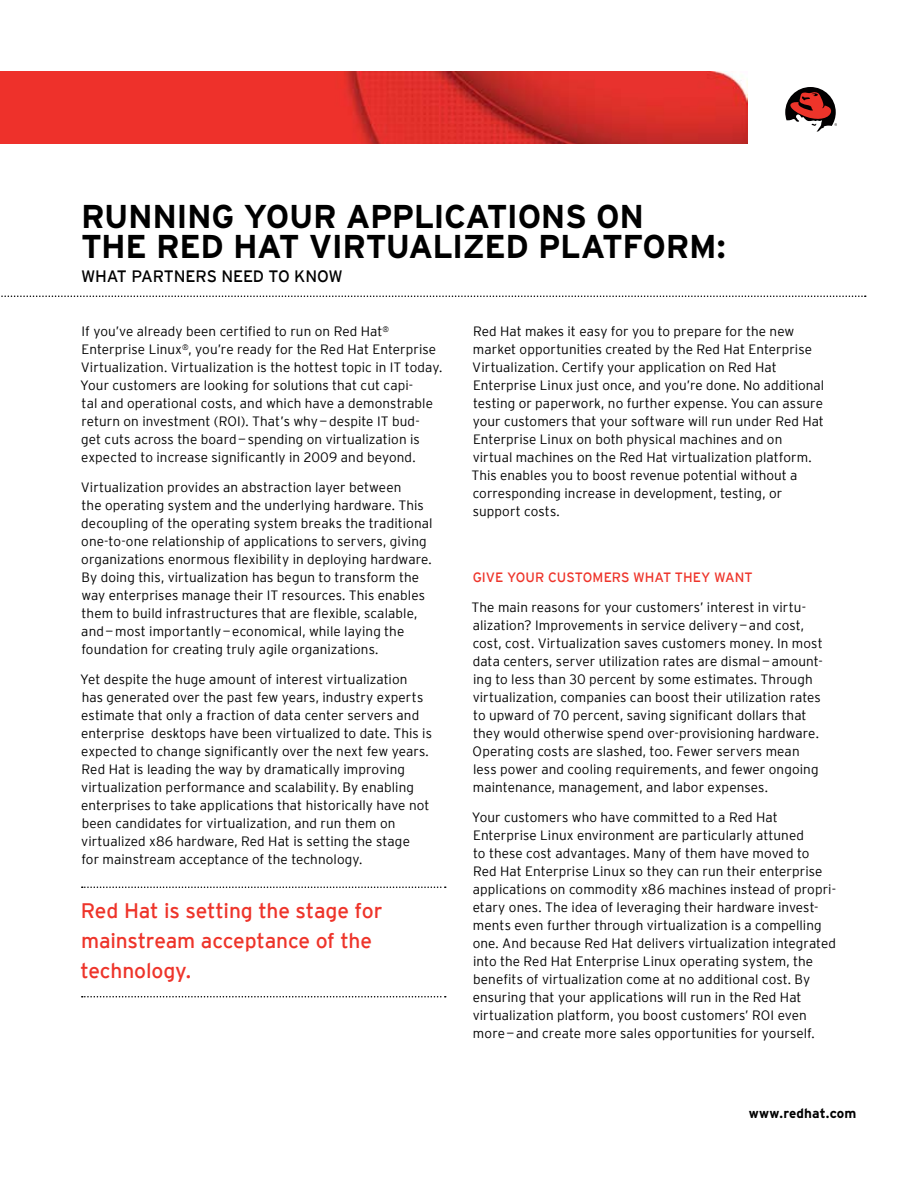
<style>
.page{position:relative;width:918px;height:1188px;background:#fff}
.page>*{position:absolute;margin:0;border:0;box-sizing:border-box;transform-origin:0 0}
.t1{font:700 33px/30px "Interstate";letter-spacing:-.015em;color:#000}
.t2{font:21px/30px "Interstate";letter-spacing:-.005em;color:#ee342a}
.t3{font:16.5px "Interstate";letter-spacing:-.015em;color:#000}
.t4{font:300 13.5px/18px "Interstate";letter-spacing:.005em;color:#000}
.t5{font:13.5px "Interstate";color:#ee342a}
.t6{font:700 13.5px "Interstate";letter-spacing:.015em;color:#000}
</style>
<div class="page">
<svg style="left:785px;top:87px;width:52px;height:45px"></svg>
<img style="left:0;top:72px;width:748px;height:72px">
<svg style="left:82px;top:886px;width:364px;height:2px"></svg>
<svg style="left:82px;top:996px;width:364px;height:2px"></svg>
<svg style="left:1px;top:296px;width:865px;height:1px"></svg>
<h1 class="t1" style="left:81px;top:201px;width:646px">RUNNING YOUR APPLICATIONS ON<br>THE RED HAT VIRTUALIZED PLATFORM:</h1>
<p class="t3" style="left:81px;top:267px;width:263px">What Partners N eed to Know</p>
<p class="t4" style="left:80px;top:322px;width:364px">If you’ve already been certified to run on Red Hat<sup>® </sup>Enterprise Linux<sup>®</sup>, you’re ready for the Red Hat Enterprise Virtualization. Virtualization is the hottest topic in IT today.<br>Your customers are looking for solutions that cut capi-<br>tal and operational costs, and which have a demonstrable return on investment (ROI). That’s why—despite IT bud-<br>get cuts across the board—spending on virtualization is expected to increase significantly in 2009 and beyond.</p>
<p class="t4" style="left:81px;top:478px;width:353px">Virtualization provides an abstraction layer between<br>the operating system and the underlying hardware. This decoupling of the operating system breaks the traditional one-to-one relationship of applications to servers, giving organizations enormous flexibility in deploying hardware.<br>By doing this, virtualization has begun to transform the way enterprises manage their IT resources. This enables them to build infrastructures that are flexible, scalable, and—most importantly—economical, while laying the foundation for creating truly agile organizations.</p>
<p class="t4" style="left:80px;top:670px;width:353px">Yet despite the huge amount of interest virtualization has generated over the past few years, industry experts estimate that only a fraction of data center servers and enterprise desktops have been virtualized to date. This is expected to change significantly over the next few years.<br>Red Hat is leading the way by dramatically improving virtualization performance and scalability. By enabling enterprises to take applications that historically have not been candidates for virtualization, and run them on virtualized x86 hardware, Red Hat is setting the stage<br>for mainstream acceptance of the technology.</p>
<h2 class="t2" style="left:80px;top:895px;width:303px">Red Hat is setting the stage for mainstream acceptance of the technology.</h2>
<p class="t4" style="left:471px;top:322px;width:354px">Red Hat makes it easy for you to prepare for the new market opportunities created by the Red Hat Enterprise Virtualization. Certify your application on Red Hat Enterprise Linux just once, and you’re done. No additional testing or paperwork, no further expense. You can assure your customers that your software will run under Red Hat Enterprise Linux on both physical machines and on<br>virtual machines on the Red Hat virtualization platform.<br>This enables you to boost revenue potential without a corresponding increase in development, testing, or support costs.</p>
<p class="t5" style="left:473px;top:570px;width:282px">Give your customers what th ey want</p>
<p class="t4" style="left:472px;top:598px;width:353px">The main reasons for your customers’ interest in virtu&shy;alization? Improvements in service delivery—and cost, cost, cost. Virtualization saves customers money. In most data centers, server utilization rates are dismal—amount&shy;ing to less than 30 percent by some estimates. Through virtualization, companies can boost their utilization rates to upward of 70 percent, saving significant dollars that they would otherwise spend over-provisioning hardware.<br>Operating costs are slashed, too. Fewer servers mean less power and cooling requirements, and fewer ongoing maintenance, management, and labor expenses.</p>
<p class="t4" style="left:472px;top:808px;width:366px">Your customers who have committed to a Red Hat Enterprise Linux environment are particularly attuned<br>to these cost advantages. Many of them have moved to<br>Red Hat Enterprise Linux so they can run their enterprise applications on commodity x86 machines instead of propri&shy;etary ones. The idea of leveraging their hardware invest&shy;ments even further through virtualization is a compelling one. And because Red Hat delivers virtualization integrated into the Red Hat Enterprise Linux operating system, the benefits of virtualization come at no additional cost. By ensuring that your applications will run in the Red Hat virtualization platform, you boost customers’ ROI even more—and create more sales opportunities for yourself.</p>
<p class="t6" style="left:749px;top:1106px;width:109px">WWW.REDHAT.COM</p>
</div>
